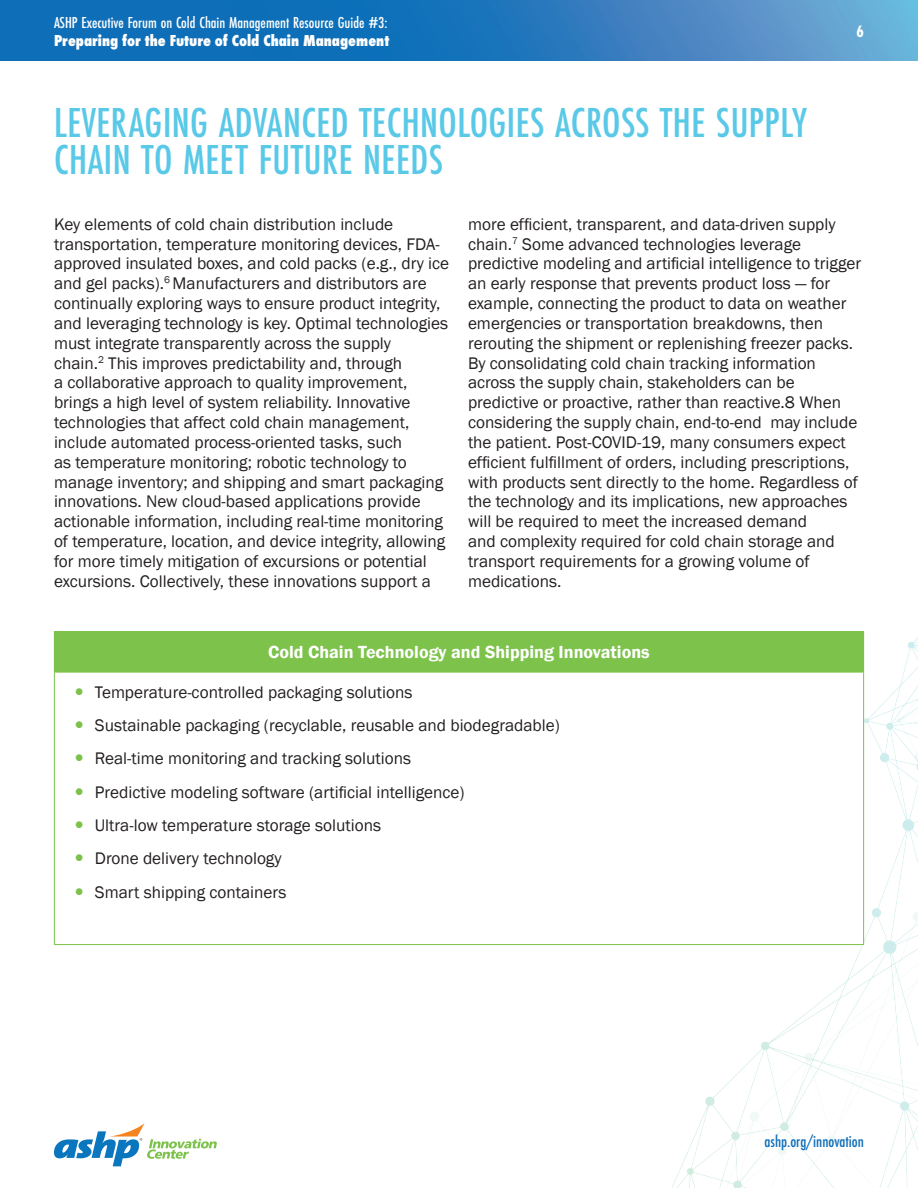
<style>
.page{position:relative;width:918px;height:1188px;background:#fff}
.page>*{position:absolute;margin:0;border:0;box-sizing:border-box;transform-origin:0 0}
.t1{font:500 43.5px/37.5px "Futura PT Cond";letter-spacing:.01em;color:#59c9e7}
.Chart_Heading{font:600 18px "Franklin Gothic";color:#fff}
.Paragraph_Style_FIN{font:17.25px/19.8px "Franklin Gothic";color:#231f20}
.t2{font:500 17.25px "Futura PT Cond";color:#0f6eb8}
.t3{font:700 17.25px "Futura PT Cond";color:#fff}
.t4{font:500 16.5px "Futura PT Cond";color:#fff}
.t5{font:800 16.5px "Futura PT Cond";color:#fff}
</style>
<div class="page">
<img style="left:0;top:60px;width:918px;height:1128px">
<svg style="left:0;top:0;width:918px;height:60px;background:#2a7dbf"></svg>
<svg style="left:54px;top:1123px;width:163px;height:43px"></svg>
<div style="left:54px;top:632px;width:810px;height:40px;background:#7dc24a"></div>
<hr style="left:54px;top:631px;width:810px;height:1px;background:#7dc24a">
<hr style="left:54px;top:672px;width:810px;height:1px;background:#7dc24a">
<hr style="left:54px;top:672px;width:1px;height:272px;background:#7dc24a">
<hr style="left:863px;top:672px;width:1px;height:272px;background:#7dc24a">
<hr style="left:54px;top:944px;width:810px;height:1px;background:#7dc24a">
<svg style="left:76px;top:688px;width:7px;height:7px"></svg>
<svg style="left:76px;top:721px;width:7px;height:7px"></svg>
<svg style="left:76px;top:755px;width:7px;height:6px"></svg>
<svg style="left:76px;top:788px;width:7px;height:7px"></svg>
<svg style="left:76px;top:821px;width:7px;height:7px"></svg>
<svg style="left:76px;top:855px;width:7px;height:6px"></svg>
<svg style="left:76px;top:888px;width:7px;height:7px"></svg>
<p class="t4" style="left:54px;top:12px;width:335px">ASHP Executive Forum on Cold Chain Management Resource Guide #3:</p>
<p class="t5" style="left:54px;top:30px;width:337px">Preparing for the Future of Cold Chain Management</p>
<p class="t1" style="left:54px;top:104px;width:754px">LEVERAGING ADVANCED TECHNOLOGIES ACROSS THE SUPPLY<br>CHAIN TO MEET FUTURE NEEDS</p>
<p class="t3" style="left:857px;top:21px;width:9px">6</p>
<p class="Paragraph_Style_FIN" style="left:54px;top:214px;width:397px">Key elements of cold chain distribution include transportation, temperature monitoring devices, FDA&shy;approved insulated boxes, and cold packs (e.g., dry ice and gel packs).<sup>6</sup> Manufacturers and distributors are continually exploring ways to ensure product integrity, and leveraging technology is key. Optimal technologies must integrate transparently across the supply<br>chain.<sup>2</sup> This improves predictability and, through<br>a collaborative approach to quality improvement, brings a high level of system reliability. Innovative technologies that affect cold chain management, include automated process-oriented tasks, such<br>as temperature monitoring; robotic technology to manage inventory; and shipping and smart packaging innovations. New cloud-based applications provide actionable information, including real-time monitoring of temperature, location, and device integrity, allowing for more timely mitigation of excursions or potential excursions. Collectively, these innovations support a</p>
<p class="Paragraph_Style_FIN" style="left:468px;top:214px;width:395px">more efficient, transparent, and data-driven supply chain.<sup>7</sup> Some advanced technologies leverage predictive modeling and artificial intelligence to trigger an early response that prevents product loss — for example, connecting the product to data on weather emergencies or transportation breakdowns, then rerouting the shipment or replenishing freezer packs.<br>By consolidating cold chain tracking information across the supply chain, stakeholders can be predictive or proactive, rather than reactive.8 When considering the supply chain, end-to-end may include the patient. Post-COVID-19, many consumers expect efficient fulfillment of orders, including prescriptions, with products sent directly to the home. Regardless of the technology and its implications, new approaches will be required to meet the increased demand<br>and complexity required for cold chain storage and transport requirements for a growing volume of medications.</p>
<p class="Chart_Heading" style="left:268px;top:641px;width:383px">Cold Chain Technology and Shipping Innovations</p>
<p class="Paragraph_Style_FIN" style="left:95px;top:682px;width:319px">Temperature-controlled packaging solutions</p>
<p class="Paragraph_Style_FIN" style="left:95px;top:716px;width:467px">Sustainable packaging (recyclable, reusable and biodegradable)</p>
<p class="Paragraph_Style_FIN" style="left:95px;top:749px;width:318px">Real-time monitoring and tracking solutions</p>
<p class="Paragraph_Style_FIN" style="left:95px;top:782px;width:371px">Predictive modeling software (artificial intelligence)</p>
<p class="Paragraph_Style_FIN" style="left:95px;top:816px;width:288px">Ultra-low temperature storage solutions</p>
<p class="Paragraph_Style_FIN" style="left:95px;top:849px;width:188px">Drone delivery technology</p>
<p class="Paragraph_Style_FIN" style="left:95px;top:882px;width:193px">Smart shipping containers</p>
<p class="t2" style="left:765px;top:1131px;width:101px">ashp.org/innovation</p>
</div>
